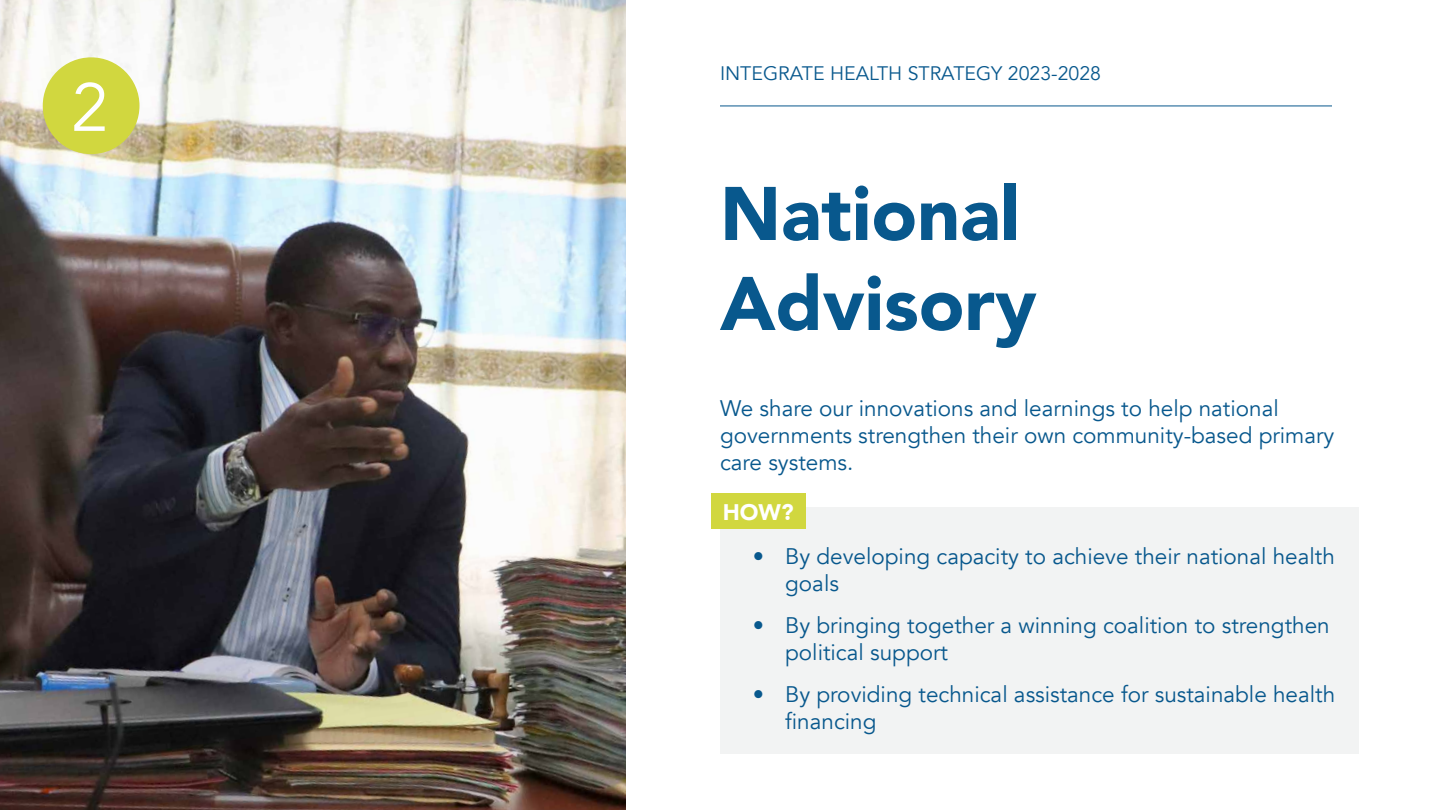
<style>
.page{position:relative;width:1440px;height:810px;background:#fff}
.page>*{position:absolute;margin:0;border:0;box-sizing:border-box;transform-origin:0 0}
.t1{font:900 75px/90px "Avenir";color:#08588d}
.t2{font:67.5px "Avenir";color:#fff}
.t3{font:22.5px/27px "Avenir";color:#08588d}
.t4{font:900 22.5px "Avenir";color:#fff}
.t5{font:19.5px "Avenir";color:#08588d}
</style>
<div class="page">
<div style="left:720px;top:507px;width:639px;height:247px;background:#f2f3f3"></div>
<img style="left:0;top:0;width:625px;height:810px">
<div style="left:711px;top:493px;width:95px;height:36px;background:#d1d73f"></div>
<hr style="left:720px;top:106px;width:612px;height:1px;background:#08588d">
<div style="left:43px;top:57px;width:97px;height:97px;background:#d1d73f;border-radius:50%"></div>
<h2 class="t2" style="left:71px;top:67px;width:39px">2</h2>
<p class="t5" style="left:720px;top:62px;width:383px">INTEGRATE HEALTH STRATEGY 2023-2028</p>
<h1 class="t1" style="left:720px;top:167px;width:318px">National<br>Advisory</h1>
<p class="t3" style="left:720px;top:395px;width:616px">We share our innovations and learnings to help national governments strengthen their own community-based primary care systems.</p>
<p class="t4" style="left:723px;top:493px;width:72px">HOW?</p>
<p class="t3" style="left:785px;top:543px;width:551px;text-indent:-32px">• By developing capacity to achieve their national health goals</p>
<p class="t3" style="left:785px;top:612px;width:546px;text-indent:-32px">• By bringing together a winning coalition to strengthen political support</p>
<p class="t3" style="left:785px;top:681px;width:551px;text-indent:-32px">• By providing technical assistance for sustainable health financing</p>
</div>
